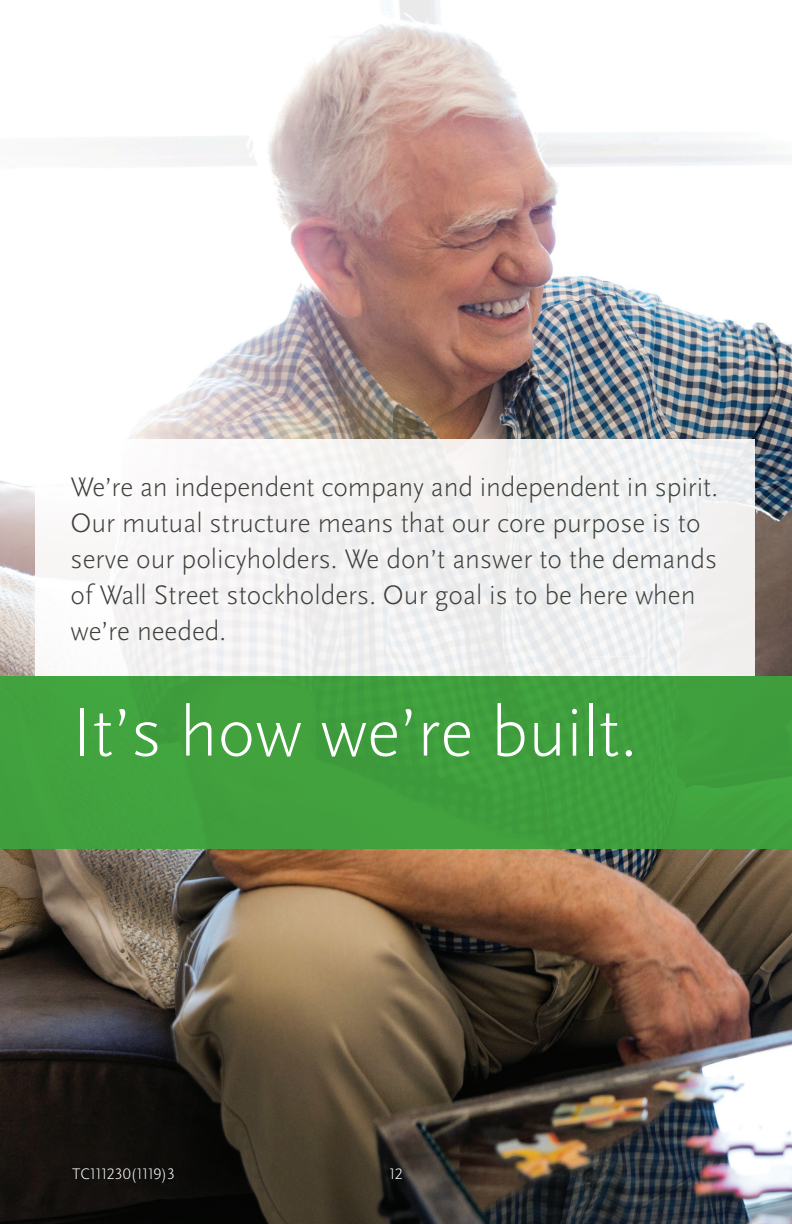
<style>
.page{position:relative;width:792px;height:1224px;background:#fff}
.page>*{position:absolute;margin:0;border:0;box-sizing:border-box;transform-origin:0 0}
.COVER-H1{font:300 72px "Scala Sans OT";color:#fff}
.Intro_Quote_-_KO{font:300 28px/36px "Scala Sans OT";color:#3e403b}
.TC_and_Cat{font:300 16px "Scala Sans OT";color:#fff}
</style>
<div class="page">
<img style="left:0;top:0;width:792px;height:1224px">
<div style="left:0;top:676px;width:792px;height:173px;background:#40a03d"></div>
<div style="left:35px;top:439px;width:720px;height:237px;background:linear-gradient(to right,#f9f8f8,#ededee)"></div>
<p class="Intro_Quote_-_KO" style="left:71px;top:469px;width:649px">We’re an independent company and independent in spirit.<br>Our mutual structure means that our core purpose is to serve our policyholders. We don’t answer to the demands of Wall Street stockholders. Our goal is to be here when we’re needed.</p>
<p class="COVER-H1" style="left:72px;top:689px;width:567px">It’s how we’re built.</p>
<p class="TC_and_Cat" style="left:72px;top:1165px;width:105px">TC111230(1119)3</p>
<p class="TC_and_Cat" style="left:389px;top:1165px;width:15px">12</p>
</div>
